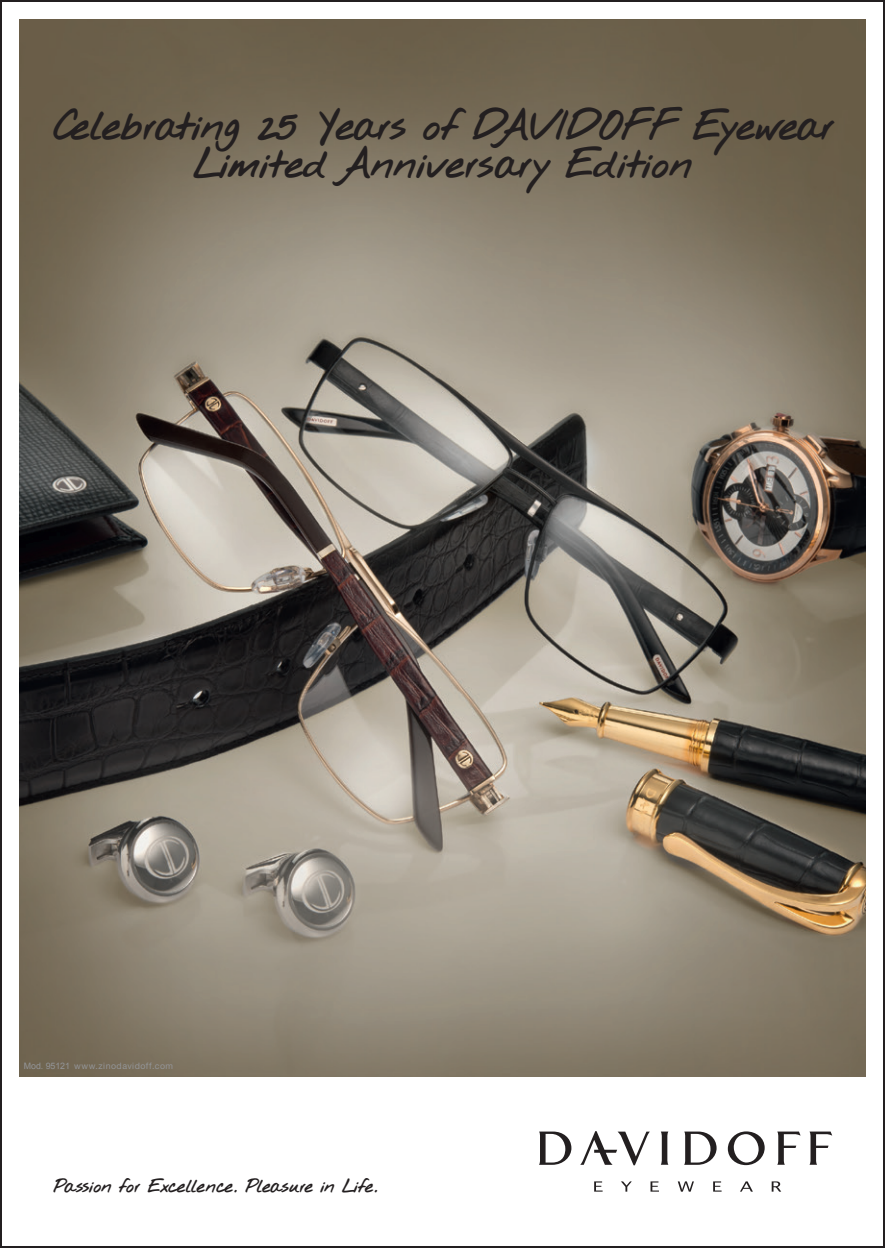
<style>
.page{position:relative;width:885px;height:1248px;background:#fff}
.page>*{position:absolute;margin:0;border:0;box-sizing:border-box;transform-origin:0 0}
.t1{font:700 31.6px/37.6px "Davidoff Script";color:#231f20;text-align:center}
.t2{font:700 14px "Davidoff Script";letter-spacing:.005em;color:#231f20}
.t3{font:8.8px "Helvetica Neue LT";letter-spacing:.05em;color:#939598}
.s1{font-family:"Arial"}
</style>
<div class="page">
<img style="left:20px;top:19px;width:845px;height:1057px">
<svg style="left:539px;top:1131px;width:32px;height:33px"></svg>
<svg style="left:661px;top:1131px;width:7px;height:33px"></svg>
<svg style="left:684px;top:1131px;width:32px;height:33px"></svg>
<svg style="left:727px;top:1131px;width:37px;height:34px"></svg>
<svg style="left:777px;top:1131px;width:23px;height:33px"></svg>
<svg style="left:809px;top:1131px;width:23px;height:33px"></svg>
<svg style="left:580px;top:1131px;width:69px;height:34px"></svg>
<svg style="left:594px;top:1181px;width:8px;height:10px"></svg>
<svg style="left:621px;top:1181px;width:10px;height:10px"></svg>
<svg style="left:650px;top:1181px;width:9px;height:10px"></svg>
<svg style="left:677px;top:1181px;width:16px;height:10px"></svg>
<svg style="left:713px;top:1181px;width:8px;height:10px"></svg>
<svg style="left:740px;top:1181px;width:12px;height:10px"></svg>
<svg style="left:771px;top:1181px;width:10px;height:10px"></svg>
<p class="t1" style="left:52px;top:109px;width:783px">Celebrating 25 Years of DAVIDOFF Eyewear<br>Limited Anniversary Edition</p>
<p class="t3" style="left:24px;top:1060px;width:151px"><span class="s1">Mod. 95121</span> www.zinodavidoff.com</p>
<p class="t2" style="left:53px;top:1178px;width:326px">Passion for Excellence. Pleasure in Life.</p>
</div>
